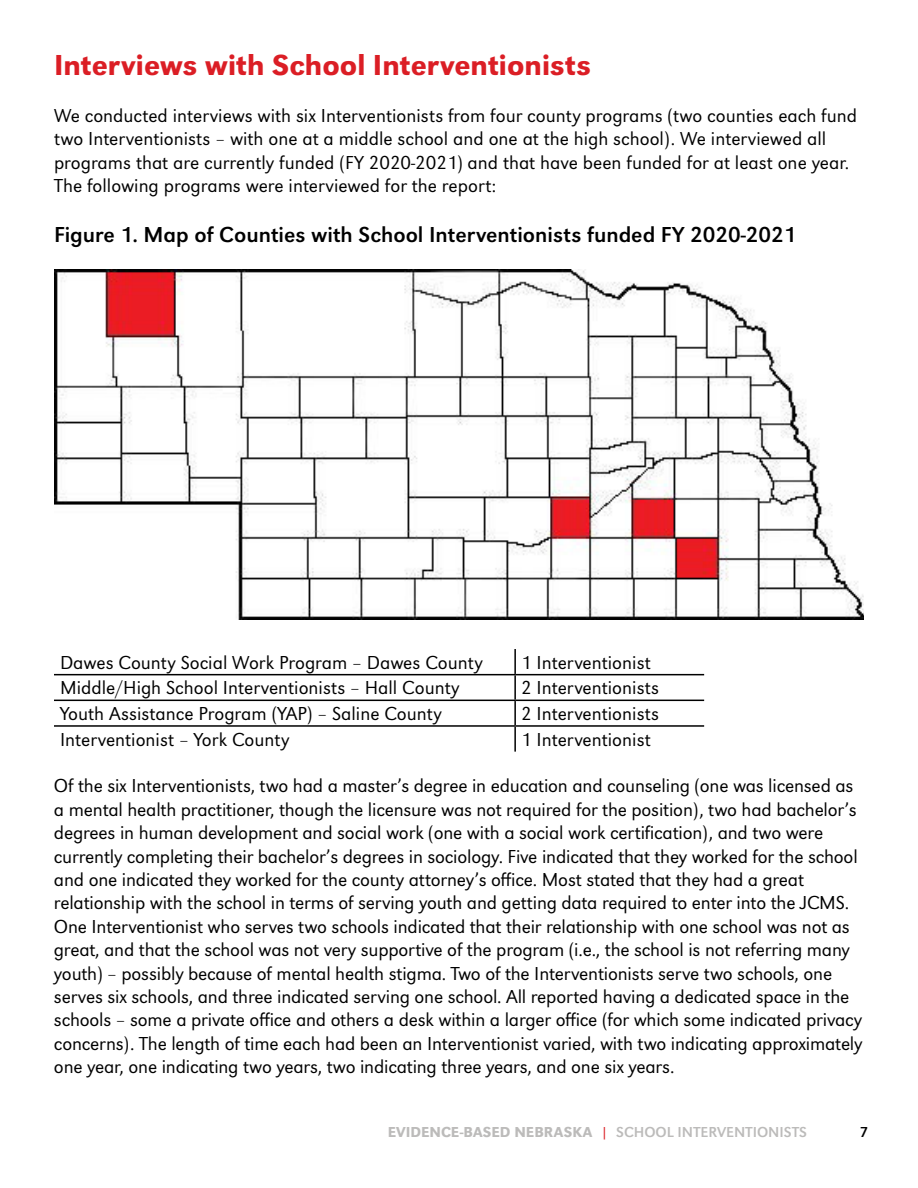
<style>
.page{position:relative;width:918px;height:1188px;background:#fff}
.page>*{position:absolute;margin:0;border:0;box-sizing:border-box;transform-origin:0 0}
.t1{font:500 30px "URW Grotesk";color:#db1e25}
.t2{font:22.5px "URW Grotesk";color:#000}
.t3{font:300 19.5px/23.4px "URW Grotesk";letter-spacing:-.01em;color:#000}
.t4{font:500 15px "URW Grotesk";color:#bcbbba}
.t5{font:15px "URW Grotesk";color:#000}
.s1{color:#db1e25}
.s2{font-weight:400}
</style>
<div class="page">
<img style="left:54px;top:270px;width:810px;height:350px">
<hr style="left:514px;top:649px;width:2px;height:25px;background:#000">
<hr style="left:514px;top:675px;width:2px;height:25px;background:#000">
<hr style="left:514px;top:701px;width:2px;height:24px;background:#000">
<hr style="left:514px;top:727px;width:2px;height:25px;background:#000">
<hr style="left:54px;top:674px;width:461px;height:1px;background:#000">
<hr style="left:515px;top:674px;width:189px;height:1px;background:#000">
<hr style="left:54px;top:700px;width:461px;height:1px;background:#000">
<hr style="left:515px;top:700px;width:189px;height:1px;background:#000">
<hr style="left:54px;top:725px;width:461px;height:2px;background:#000">
<hr style="left:515px;top:725px;width:189px;height:2px;background:#000">
<h1 class="t1" style="left:54px;top:47px;width:539px">Interviews with School Interventionists</h1>
<p class="t3" style="left:54px;top:104px;width:805px">We conducted interviews with six Interventionists from four county programs (two counties each fund two Interventionists – with one at a middle school and one at the high school). We interviewed all programs that are currently funded (FY 2020-2021) and that have been funded for at least one year.<br>The following programs were interviewed for the report:</p>
<p class="t2" style="left:54px;top:222px;width:744px">Figure 1. Map of Counties with School Interventionists funded FY 2020-2021</p>
<p class="t3" style="left:60px;top:651px;width:424px">Dawes County Social Work Program – Dawes County</p>
<p class="t3" style="left:521px;top:651px;width:131px">1 Interventionist</p>
<p class="t3" style="left:60px;top:676px;width:401px">Middle/High School Interventionists – Hall County</p>
<p class="t3" style="left:521px;top:676px;width:139px">2 Interventionists</p>
<p class="t3" style="left:60px;top:702px;width:383px">Youth Assistance Program (YAP) – Saline County</p>
<p class="t3" style="left:521px;top:702px;width:139px">2 Interventionists</p>
<p class="t3" style="left:60px;top:728px;width:231px">Interventionist – York County</p>
<p class="t3" style="left:521px;top:728px;width:131px">1 Interventionist</p>
<p class="t3" style="left:54px;top:774px;width:810px">Of the six Interventionists, two had a master’s degree in education and counseling (one was licensed as a mental health practitioner, though the licensure was not required for the position), two had bachelor’s degrees in human development and social work (one with a social work certification), and two were currently completing their bachelor’s degrees in sociology. Five indicated that they worked for the school and one indicated they worked for the county attorney’s office. Most stated that they had a great relationship with the school in terms of serving youth and getting data required to enter into the JCMS.<br>One Interventionist who serves two schools indicated that their relationship with one school was not as great, and that the school was not very supportive of the program (i.e., the school is not referring many youth) – possibly because of mental health stigma. Two of the Interventionists serve two schools, one serves six schools, and three indicated serving one school. All reported having a dedicated space in the schools – some a private office and others a desk within a larger office (for which some indicated privacy concerns). The length of time each had been an Interventionist varied, with two indicating approximately one year, one indicating two years, two indicating three years, and one six years.</p>
<p class="t4" style="left:388px;top:1124px;width:421px">EVIDENCE-BASED NEBRASKA <span class="s1">|</span> <span class="s2">SCHOOL INTERVENTIONISTS</span></p>
<p class="t5" style="left:860px;top:1124px;width:10px">7</p>
</div>
